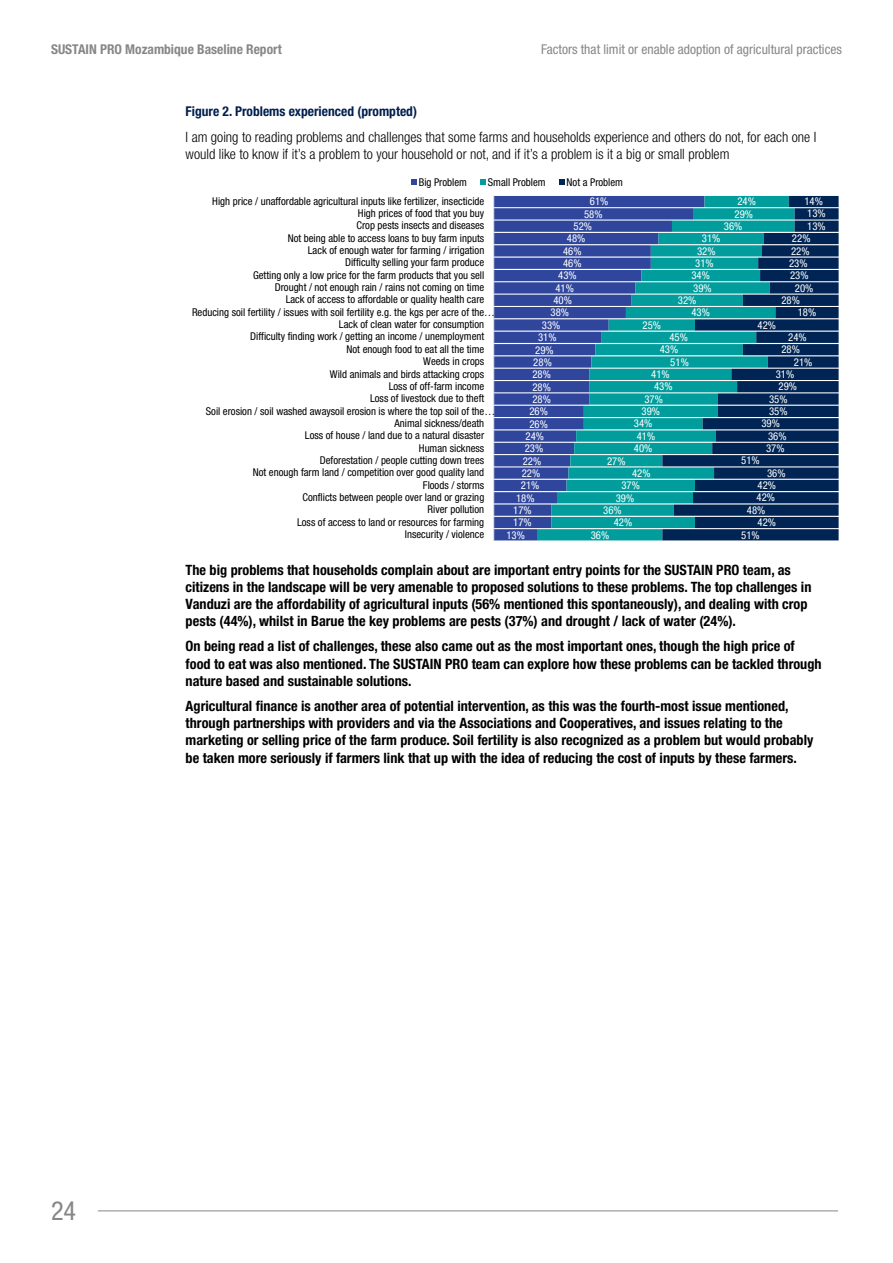
<style>
.page{position:relative;width:893px;height:1263px;background:#fff}
.page>*{position:absolute;margin:0;border:0;box-sizing:border-box;transform-origin:0 0}
.t1{font:condensed 26.25px "Helvetica Neue LT Pro";color:#888787}
.t2{font:700 condensed 14.25px/17.1px "Helvetica Neue LT Pro";color:#000}
.t3{font:300 condensed 14.25px/17.1px "Helvetica Neue LT Pro";color:#000}
.t4{font:condensed 13.5px "Helvetica Neue LT Pro";color:#888787}
.t5{font:700 condensed 13.5px "Helvetica Neue LT Pro";color:#001f4e}
.t6{font:700 condensed 13.5px "Helvetica Neue LT Pro";color:#888787}
.t7{font:condensed 10.8px "Helvetica Neue LT Pro";color:#000}
.t8{font:condensed 10.8px "Helvetica Neue LT Pro";color:#fff}
</style>
<div class="page">
<hr style="left:98px;top:1210px;width:740px;height:1px;background:#888787">
<svg style="left:494px;top:196px;width:44px;height:344px;background:#4156a4"></svg>
<svg style="left:538px;top:196px;width:124px;height:344px;background:#2c7ca4"></svg>
<svg style="left:662px;top:196px;width:177px;height:344px;background:#17627d"></svg>
<hr style="left:493px;top:195px;width:1px;height:346px;background:#dcddde">
<svg style="left:411px;top:179px;width:5px;height:6px"></svg>
<svg style="left:480px;top:179px;width:6px;height:6px"></svg>
<svg style="left:559px;top:179px;width:5px;height:6px"></svg>
<p class="t6" style="left:51px;top:41px;width:232px">SUSTAIN PRO Mozambique Baseline Report</p>
<p class="t4" style="left:541px;top:42px;width:302px">Factors that limit or enable adoption of agricultural practices</p>
<p class="t5" style="left:186px;top:103px;width:233px">Figure 2. Problems experienced (prompted)</p>
<h2 class="t3" style="left:186px;top:128px;width:632px">I am going to reading problems and challenges that some farms and households experience and others do not, for each one I would like to know if it’s a problem to your household or not, and if it’s a problem is it a big or small problem</h2>
<p class="t7" style="left:419px;top:176px;width:50px">Big Problem</p>
<p class="t7" style="left:488px;top:176px;width:59px">Small Problem</p>
<p class="t7" style="left:567px;top:176px;width:58px">Not a Problem</p>
<p class="t7" style="left:212px;top:195px;width:274px">High price / unaffordable agricultural inputs like fertilizer, insecticide</p>
<p class="t8" style="left:590px;top:195px;width:20px">61%</p>
<p class="t8" style="left:737px;top:195px;width:20px">24%</p>
<p class="t8" style="left:804px;top:195px;width:20px">14%</p>
<p class="t7" style="left:358px;top:207px;width:128px">High prices of food that you buy</p>
<p class="t8" style="left:584px;top:208px;width:20px">58%</p>
<p class="t8" style="left:734px;top:207px;width:20px">29%</p>
<p class="t8" style="left:807px;top:207px;width:20px">13%</p>
<p class="t7" style="left:356px;top:219px;width:129px">Crop pests insects and diseases</p>
<p class="t8" style="left:574px;top:220px;width:20px">52%</p>
<p class="t8" style="left:724px;top:220px;width:20px">36%</p>
<p class="t8" style="left:807px;top:220px;width:20px">13%</p>
<p class="t7" style="left:288px;top:232px;width:198px">Not being able to access loans to buy farm inputs</p>
<p class="t8" style="left:567px;top:232px;width:20px">48%</p>
<p class="t8" style="left:702px;top:232px;width:20px">31%</p>
<p class="t8" style="left:792px;top:232px;width:20px">22%</p>
<p class="t7" style="left:308px;top:244px;width:178px">Lack of enough water for farming / irrigation</p>
<p class="t8" style="left:563px;top:245px;width:20px">46%</p>
<p class="t8" style="left:697px;top:245px;width:20px">32%</p>
<p class="t8" style="left:791px;top:244px;width:20px">22%</p>
<p class="t7" style="left:345px;top:256px;width:141px">Difficulty selling your farm produce</p>
<p class="t8" style="left:563px;top:257px;width:20px">46%</p>
<p class="t8" style="left:695px;top:257px;width:20px">31%</p>
<p class="t8" style="left:789px;top:257px;width:20px">23%</p>
<p class="t7" style="left:253px;top:269px;width:233px">Getting only a low price for the farm products that you sell</p>
<p class="t8" style="left:558px;top:269px;width:20px">43%</p>
<p class="t8" style="left:691px;top:269px;width:20px">34%</p>
<p class="t8" style="left:790px;top:269px;width:20px">23%</p>
<p class="t7" style="left:275px;top:281px;width:211px">Drought / not enough rain / rains not coming on time</p>
<p class="t8" style="left:555px;top:282px;width:20px">41%</p>
<p class="t8" style="left:693px;top:282px;width:20px">39%</p>
<p class="t8" style="left:795px;top:281px;width:20px">20%</p>
<p class="t7" style="left:286px;top:293px;width:200px">Lack of access to affordable or quality health care</p>
<p class="t8" style="left:553px;top:294px;width:20px">40%</p>
<p class="t8" style="left:678px;top:294px;width:20px">32%</p>
<p class="t8" style="left:781px;top:294px;width:20px">28%</p>
<p class="t7" style="left:192px;top:306px;width:305px">Reducing soil fertility / issues with soil fertility e.g. the kgs per acre of the…</p>
<p class="t8" style="left:551px;top:306px;width:20px">38%</p>
<p class="t8" style="left:691px;top:306px;width:20px">43%</p>
<p class="t8" style="left:798px;top:306px;width:20px">18%</p>
<p class="t7" style="left:339px;top:318px;width:147px">Lack of clean water for consumption</p>
<p class="t8" style="left:542px;top:319px;width:20px">33%</p>
<p class="t8" style="left:642px;top:319px;width:20px">25%</p>
<p class="t8" style="left:757px;top:319px;width:20px">42%</p>
<p class="t7" style="left:250px;top:330px;width:236px">Difficulty finding work / getting an income / unemployment</p>
<p class="t8" style="left:538px;top:331px;width:20px">31%</p>
<p class="t8" style="left:669px;top:331px;width:20px">45%</p>
<p class="t8" style="left:788px;top:331px;width:20px">24%</p>
<p class="t7" style="left:347px;top:343px;width:139px">Not enough food to eat all the time</p>
<p class="t8" style="left:535px;top:343px;width:20px">29%</p>
<p class="t8" style="left:660px;top:343px;width:20px">43%</p>
<p class="t8" style="left:781px;top:343px;width:20px">28%</p>
<p class="t7" style="left:423px;top:355px;width:62px">Weeds in crops</p>
<p class="t8" style="left:533px;top:356px;width:20px">28%</p>
<p class="t8" style="left:670px;top:356px;width:20px">51%</p>
<p class="t8" style="left:794px;top:356px;width:20px">21%</p>
<p class="t7" style="left:330px;top:367px;width:156px">Wild animals and birds attacking crops</p>
<p class="t8" style="left:532px;top:368px;width:20px">28%</p>
<p class="t8" style="left:651px;top:368px;width:20px">41%</p>
<p class="t8" style="left:776px;top:368px;width:20px">31%</p>
<p class="t7" style="left:389px;top:380px;width:97px">Loss of off-farm income</p>
<p class="t8" style="left:532px;top:380px;width:20px">28%</p>
<p class="t8" style="left:654px;top:380px;width:20px">43%</p>
<p class="t8" style="left:779px;top:380px;width:20px">29%</p>
<p class="t7" style="left:370px;top:392px;width:116px">Loss of livestock due to theft</p>
<p class="t8" style="left:532px;top:393px;width:20px">28%</p>
<p class="t8" style="left:644px;top:393px;width:20px">37%</p>
<p class="t8" style="left:769px;top:393px;width:20px">35%</p>
<p class="t7" style="left:206px;top:404px;width:291px">Soil erosion / soil washed awaysoil erosion is where the top soil of the…</p>
<p class="t8" style="left:529px;top:405px;width:20px">26%</p>
<p class="t8" style="left:642px;top:405px;width:20px">39%</p>
<p class="t8" style="left:769px;top:405px;width:20px">35%</p>
<p class="t7" style="left:394px;top:417px;width:91px">Animal sickness/death</p>
<p class="t8" style="left:529px;top:417px;width:20px">26%</p>
<p class="t8" style="left:634px;top:417px;width:20px">34%</p>
<p class="t8" style="left:761px;top:417px;width:20px">39%</p>
<p class="t7" style="left:305px;top:429px;width:181px">Loss of house / land due to a natural disaster</p>
<p class="t8" style="left:526px;top:430px;width:20px">24%</p>
<p class="t8" style="left:637px;top:430px;width:20px">41%</p>
<p class="t8" style="left:768px;top:430px;width:20px">36%</p>
<p class="t7" style="left:419px;top:441px;width:67px">Human sickness</p>
<p class="t8" style="left:525px;top:442px;width:20px">23%</p>
<p class="t8" style="left:634px;top:442px;width:20px">40%</p>
<p class="t8" style="left:766px;top:442px;width:20px">37%</p>
<p class="t7" style="left:320px;top:454px;width:166px">Deforestation / people cutting down trees</p>
<p class="t8" style="left:523px;top:455px;width:20px">22%</p>
<p class="t8" style="left:607px;top:454px;width:20px">27%</p>
<p class="t8" style="left:741px;top:454px;width:20px">51%</p>
<p class="t7" style="left:253px;top:466px;width:233px">Not enough farm land / competition over good quality land</p>
<p class="t8" style="left:522px;top:467px;width:20px">22%</p>
<p class="t8" style="left:632px;top:467px;width:20px">42%</p>
<p class="t8" style="left:767px;top:467px;width:20px">36%</p>
<p class="t7" style="left:423px;top:479px;width:63px">Floods / storms</p>
<p class="t8" style="left:521px;top:479px;width:20px">21%</p>
<p class="t8" style="left:621px;top:479px;width:20px">37%</p>
<p class="t8" style="left:757px;top:479px;width:20px">42%</p>
<p class="t7" style="left:302px;top:491px;width:183px">Conflicts between people over land or grazing</p>
<p class="t8" style="left:516px;top:492px;width:20px">18%</p>
<p class="t8" style="left:616px;top:491px;width:20px">39%</p>
<p class="t8" style="left:756px;top:491px;width:20px">42%</p>
<p class="t7" style="left:428px;top:503px;width:58px">River pollution</p>
<p class="t8" style="left:513px;top:504px;width:20px">17%</p>
<p class="t8" style="left:603px;top:504px;width:20px">36%</p>
<p class="t8" style="left:747px;top:504px;width:20px">48%</p>
<p class="t7" style="left:297px;top:516px;width:189px">Loss of access to land or resources for farming</p>
<p class="t8" style="left:513px;top:516px;width:20px">17%</p>
<p class="t8" style="left:614px;top:516px;width:20px">42%</p>
<p class="t8" style="left:757px;top:516px;width:20px">42%</p>
<p class="t7" style="left:405px;top:528px;width:81px">Insecurity / violence</p>
<p class="t8" style="left:506px;top:529px;width:20px">13%</p>
<p class="t8" style="left:591px;top:528px;width:20px">36%</p>
<p class="t8" style="left:741px;top:528px;width:20px">51%</p>
<p class="t2" style="left:186px;top:561px;width:627px">The big problems that households complain about are important entry points for the SUSTAIN PRO team, as citizens in the landscape will be very amenable to proposed solutions to these problems. The top challenges in Vanduzi are the affordability of agricultural inputs (56% mentioned this spontaneously), and dealing with crop pests (44%), whilst in Barue the key problems are pests (37%) and drought / lack of water (24%).</p>
<p class="t2" style="left:186px;top:638px;width:638px">On being read a list of challenges, these also came out as the most important ones, though the high price of food to eat was also mentioned. The SUSTAIN PRO team can explore how these problems can be tackled through nature based and sustainable solutions.</p>
<p class="t2" style="left:186px;top:697px;width:629px">Agricultural finance is another area of potential intervention, as this was the fourth-most issue mentioned, through partnerships with providers and via the Associations and Cooperatives, and issues relating to the marketing or selling price of the farm produce. Soil fertility is also recognized as a problem but would probably be taken more seriously if farmers link that up with the idea of reducing the cost of inputs by these farmers.</p>
<h1 class="t1" style="left:51px;top:1196px;width:27px">24</h1>
</div>
